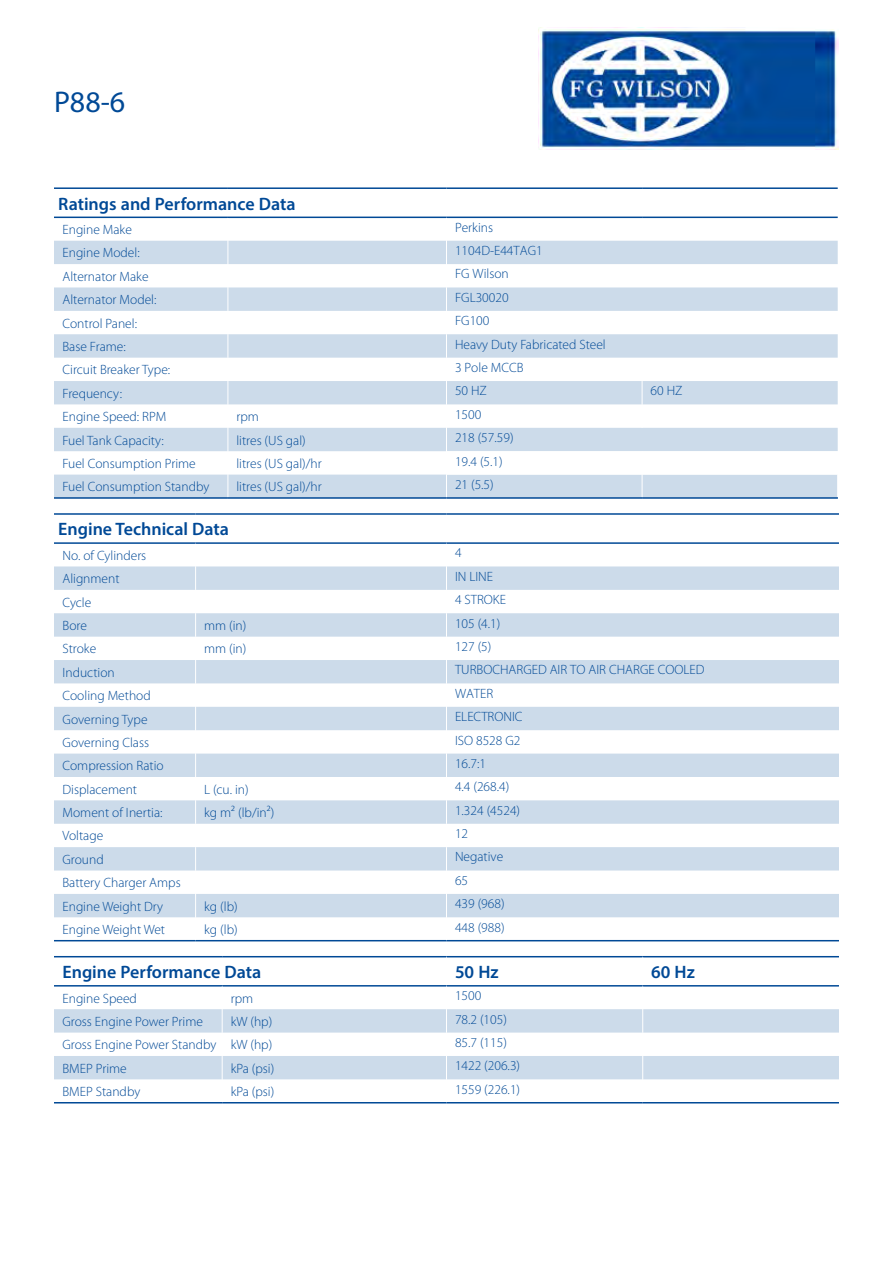
<style>
.page{position:relative;width:893px;height:1263px;background:#fff}
.page>*{position:absolute;margin:0;border:0;box-sizing:border-box;transform-origin:0 0}
.t1{font:30px "Myriad Pro";color:#004996}
.t2{font:600 18px "Myriad Pro";color:#004996}
.t3{font:300 13.5px "Myriad Pro";color:#004996}
</style>
<div class="page">
<img style="left:538px;top:28px;width:300px;height:121px">
<svg style="left:54px;top:241px;width:392px;height:256px;fill:#ccdbea"></svg>
<hr style="left:54px;top:187px;width:174px;height:2px;background:#004996">
<hr style="left:228px;top:187px;width:218px;height:2px;background:#004996">
<hr style="left:446px;top:187px;width:196px;height:2px;background:#004996">
<hr style="left:642px;top:187px;width:196px;height:2px;background:#004996">
<hr style="left:54px;top:217px;width:174px;height:1px;background:#004996">
<hr style="left:228px;top:217px;width:218px;height:1px;background:#004996">
<hr style="left:446px;top:217px;width:196px;height:1px;background:#004996">
<hr style="left:642px;top:217px;width:196px;height:1px;background:#004996">
<svg style="left:228px;top:218px;width:1px;height:279px"></svg>
<svg style="left:447px;top:218px;width:391px;height:279px"></svg>
<hr style="left:54px;top:497px;width:174px;height:2px;background:#004996">
<hr style="left:228px;top:497px;width:218px;height:2px;background:#004996">
<hr style="left:446px;top:497px;width:196px;height:2px;background:#004996">
<hr style="left:642px;top:497px;width:196px;height:2px;background:#004996">
<svg style="left:54px;top:566px;width:785px;height:351px;fill:#ccdbea"></svg>
<hr style="left:54px;top:940px;width:142px;height:1px;background:#004996">
<hr style="left:196px;top:940px;width:250px;height:1px;background:#004996">
<hr style="left:446px;top:940px;width:393px;height:1px;background:#004996">
<hr style="left:54px;top:513px;width:142px;height:2px;background:#004996">
<hr style="left:196px;top:513px;width:250px;height:2px;background:#004996">
<hr style="left:446px;top:513px;width:393px;height:2px;background:#004996">
<hr style="left:54px;top:542px;width:142px;height:2px;background:#004996">
<hr style="left:196px;top:542px;width:250px;height:2px;background:#004996">
<hr style="left:446px;top:542px;width:393px;height:2px;background:#004996">
<svg style="left:195px;top:566px;width:1px;height:351px"></svg>
<svg style="left:446px;top:566px;width:1px;height:351px"></svg>
<svg style="left:54px;top:1009px;width:785px;height:70px;fill:#ccdbea"></svg>
<hr style="left:54px;top:956px;width:168px;height:1px;background:#004996">
<hr style="left:222px;top:956px;width:224px;height:1px;background:#004996">
<hr style="left:446px;top:956px;width:197px;height:1px;background:#004996">
<hr style="left:643px;top:956px;width:196px;height:1px;background:#004996">
<hr style="left:54px;top:985px;width:168px;height:1px;background:#004996">
<hr style="left:222px;top:985px;width:224px;height:1px;background:#004996">
<hr style="left:446px;top:985px;width:197px;height:1px;background:#004996">
<hr style="left:643px;top:985px;width:196px;height:1px;background:#004996">
<svg style="left:222px;top:986px;width:1px;height:93px"></svg>
<svg style="left:446px;top:957px;width:1px;height:122px"></svg>
<svg style="left:642px;top:957px;width:1px;height:122px"></svg>
<hr style="left:54px;top:1102px;width:168px;height:1px;background:#004996">
<hr style="left:222px;top:1102px;width:224px;height:1px;background:#004996">
<hr style="left:446px;top:1102px;width:197px;height:1px;background:#004996">
<hr style="left:643px;top:1102px;width:196px;height:1px;background:#004996">
<h1 class="t1" style="left:54px;top:84px;width:73px">P88-6</h1>
<h2 class="t2" style="left:58px;top:192px;width:239px">Ratings and Performance Data</h2>
<p class="t3" style="left:63px;top:222px;width:71px">Engine Make</p>
<p class="t3" style="left:455px;top:220px;width:40px">Perkins</p>
<p class="t3" style="left:63px;top:246px;width:79px">Engine Model:</p>
<p class="t3" style="left:455px;top:243px;width:89px">1104D-E44TAG1</p>
<p class="t3" style="left:63px;top:269px;width:88px">Alternator Make</p>
<p class="t3" style="left:455px;top:267px;width:55px">FG Wilson</p>
<p class="t3" style="left:63px;top:292px;width:95px">Alternator Model:</p>
<p class="t3" style="left:455px;top:290px;width:55px">FGL30020</p>
<p class="t3" style="left:63px;top:316px;width:76px">Control Panel:</p>
<p class="t3" style="left:455px;top:313px;width:36px">FG100</p>
<p class="t3" style="left:63px;top:339px;width:65px">Base Frame:</p>
<p class="t3" style="left:455px;top:337px;width:152px">Heavy Duty Fabricated Steel</p>
<p class="t3" style="left:63px;top:362px;width:109px">Circuit Breaker Type:</p>
<p class="t3" style="left:455px;top:360px;width:70px">3 Pole MCCB</p>
<p class="t3" style="left:63px;top:386px;width:61px">Frequency:</p>
<p class="t3" style="left:455px;top:383px;width:33px">50 HZ</p>
<p class="t3" style="left:651px;top:383px;width:33px">60 HZ</p>
<p class="t3" style="left:63px;top:409px;width:105px">Engine Speed: RPM</p>
<p class="t3" style="left:236px;top:409px;width:24px">rpm</p>
<p class="t3" style="left:455px;top:407px;width:28px">1500</p>
<p class="t3" style="left:63px;top:433px;width:103px">Fuel Tank Capacity:</p>
<p class="t3" style="left:236px;top:433px;width:71px">litres (US gal)</p>
<p class="t3" style="left:455px;top:430px;width:60px">218 (57.59)</p>
<p class="t3" style="left:63px;top:456px;width:135px">Fuel Consumption Prime</p>
<p class="t3" style="left:236px;top:456px;width:87px">litres (US gal)/hr</p>
<p class="t3" style="left:455px;top:454px;width:49px">19.4 (5.1)</p>
<p class="t3" style="left:63px;top:479px;width:148px">Fuel Consumption Standby</p>
<p class="t3" style="left:236px;top:479px;width:87px">litres (US gal)/hr</p>
<p class="t3" style="left:455px;top:477px;width:40px">21 (5.5)</p>
<h2 class="t2" style="left:58px;top:518px;width:172px">Engine Technical Data</h2>
<p class="t3" style="left:63px;top:548px;width:85px">No. of Cylinders</p>
<p class="t3" style="left:455px;top:545px;width:8px">4</p>
<p class="t3" style="left:63px;top:571px;width:59px">Alignment</p>
<p class="t3" style="left:455px;top:569px;width:40px">IN LINE</p>
<p class="t3" style="left:63px;top:595px;width:30px">Cycle</p>
<p class="t3" style="left:455px;top:592px;width:52px">4 STROKE</p>
<p class="t3" style="left:63px;top:618px;width:26px">Bore</p>
<p class="t3" style="left:204px;top:618px;width:44px">mm (in)</p>
<p class="t3" style="left:455px;top:616px;width:47px">105 (4.1)</p>
<p class="t3" style="left:63px;top:641px;width:35px">Stroke</p>
<p class="t3" style="left:204px;top:641px;width:44px">mm (in)</p>
<p class="t3" style="left:455px;top:639px;width:38px">127 (5)</p>
<p class="t3" style="left:63px;top:665px;width:54px">Induction</p>
<p class="t3" style="left:455px;top:662px;width:251px">TURBOCHARGED AIR TO AIR CHARGE COOLED</p>
<p class="t3" style="left:63px;top:688px;width:90px">Cooling Method</p>
<p class="t3" style="left:455px;top:686px;width:40px">WATER</p>
<p class="t3" style="left:63px;top:712px;width:87px">Governing Type</p>
<p class="t3" style="left:455px;top:709px;width:69px">ELECTRONIC</p>
<p class="t3" style="left:63px;top:735px;width:88px">Governing Class</p>
<p class="t3" style="left:455px;top:733px;width:67px">ISO 8528 G2</p>
<p class="t3" style="left:63px;top:758px;width:103px">Compression Ratio</p>
<p class="t3" style="left:455px;top:756px;width:33px">16.7:1</p>
<p class="t3" style="left:63px;top:782px;width:76px">Displacement</p>
<p class="t3" style="left:204px;top:782px;width:46px">L (cu. in)</p>
<p class="t3" style="left:455px;top:779px;width:56px">4.4 (268.4)</p>
<p class="t3" style="left:63px;top:805px;width:102px">Moment of Inertia:</p>
<p class="t3" style="left:204px;top:805px;width:72px">kg m² (lb/in²)</p>
<p class="t3" style="left:455px;top:803px;width:67px">1.324 (4524)</p>
<p class="t3" style="left:63px;top:828px;width:42px">Voltage</p>
<p class="t3" style="left:455px;top:826px;width:15px">12</p>
<p class="t3" style="left:63px;top:852px;width:43px">Ground</p>
<p class="t3" style="left:455px;top:849px;width:50px">Negative</p>
<p class="t3" style="left:63px;top:875px;width:120px">Battery Charger Amps</p>
<p class="t3" style="left:455px;top:873px;width:15px">65</p>
<p class="t3" style="left:63px;top:899px;width:102px">Engine Weight Dry</p>
<p class="t3" style="left:204px;top:899px;width:35px">kg (lb)</p>
<p class="t3" style="left:455px;top:896px;width:51px">439 (968)</p>
<p class="t3" style="left:63px;top:922px;width:104px">Engine Weight Wet</p>
<p class="t3" style="left:204px;top:922px;width:35px">kg (lb)</p>
<p class="t3" style="left:455px;top:920px;width:51px">448 (988)</p>
<h2 class="t2" style="left:63px;top:960px;width:200px">Engine Performance Data</h2>
<h2 class="t2" style="left:455px;top:960px;width:45px">50 Hz</h2>
<h2 class="t2" style="left:651px;top:960px;width:45px">60 Hz</h2>
<p class="t3" style="left:63px;top:991px;width:76px">Engine Speed</p>
<p class="t3" style="left:231px;top:991px;width:24px">rpm</p>
<p class="t3" style="left:455px;top:988px;width:28px">1500</p>
<p class="t3" style="left:63px;top:1014px;width:142px">Gross Engine Power Prime</p>
<p class="t3" style="left:231px;top:1014px;width:43px">kW (hp)</p>
<p class="t3" style="left:455px;top:1012px;width:53px">78.2 (105)</p>
<p class="t3" style="left:63px;top:1037px;width:211px">Gross Engine Power Standby kW (hp)</p>
<p class="t3" style="left:455px;top:1035px;width:53px">85.7 (115)</p>
<p class="t3" style="left:63px;top:1061px;width:66px">BMEP Prime</p>
<p class="t3" style="left:231px;top:1061px;width:45px">kPa (psi)</p>
<p class="t3" style="left:455px;top:1058px;width:67px">1422 (206.3)</p>
<p class="t3" style="left:63px;top:1084px;width:79px">BMEP Standby</p>
<p class="t3" style="left:231px;top:1084px;width:45px">kPa (psi)</p>
<p class="t3" style="left:455px;top:1082px;width:67px">1559 (226.1)</p>
</div>
